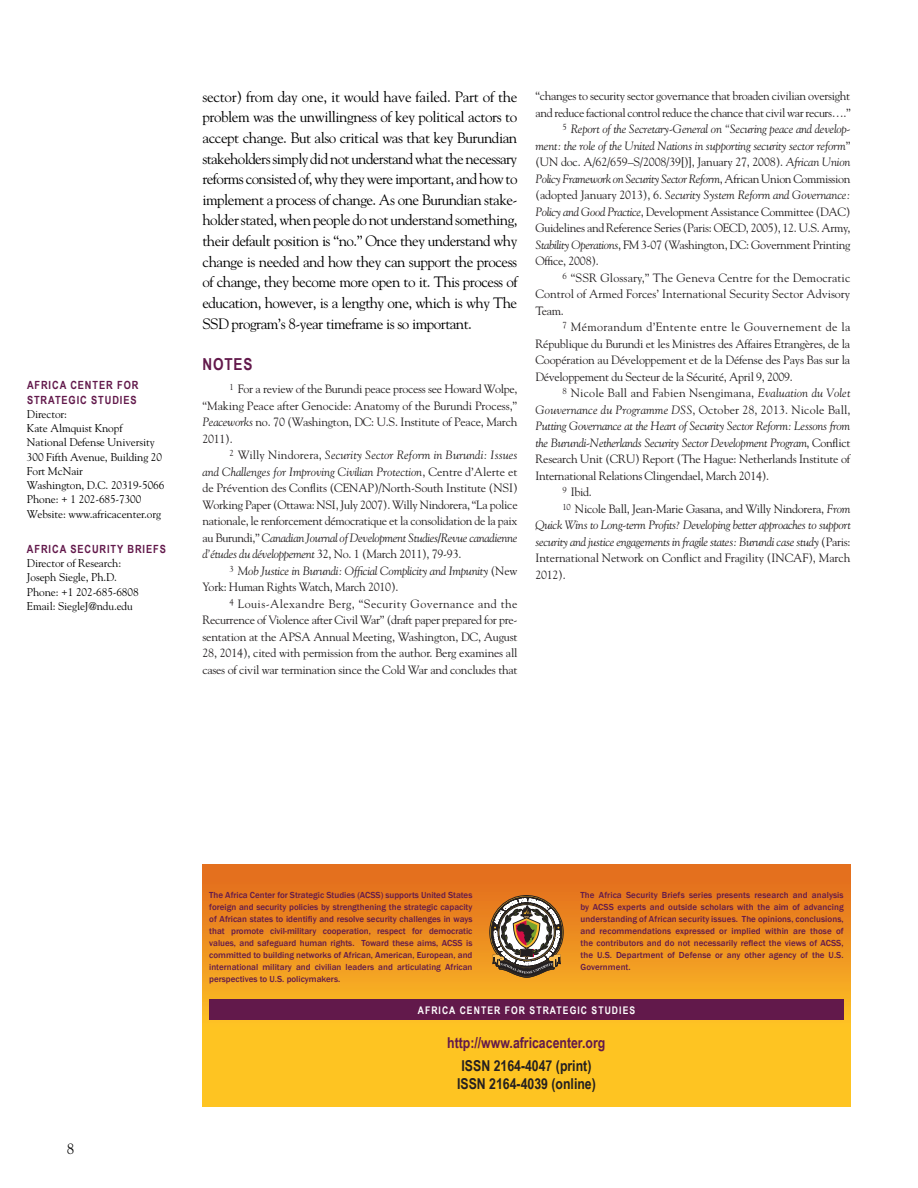
<style>
.page{position:relative;width:918px;height:1188px;background:#fff}
.page>*{position:absolute;margin:0;border:0;box-sizing:border-box;transform-origin:0 0}
.t1{font:700 16.5px "Arial Narrow";color:#62194b}
.t2{font:15px/20.7px "Goudy Std";letter-spacing:-.035em;color:#000;text-align:justify}
.t3{font:700 15px/18px "Arial Narrow";color:#231f20}
.t4{font:700 15px "Arial Narrow";color:#62194b}
.t5{font:12px/16.5px "Goudy Std";letter-spacing:-.025em;color:#231f20;text-align:justify}
.t6{font:italic 12px/16.5px "Goudy Std";letter-spacing:-.02em;color:#231f20}
.t7{font:12px "Goudy Std";letter-spacing:.01em;color:#231f20}
.t8{font:12px "Goudy Std";color:#231f20}
.t9{font:12px "Goudy Std";letter-spacing:.03em;color:#231f20}
.t10{font:11.25px/14.2px "Goudy Std";letter-spacing:-.01em;color:#000}
.t11{font:700 11.25px/15px "Arial Narrow";letter-spacing:.08em;color:#62194b}
.t12{font:700 10.5px "Arial Narrow";letter-spacing:.1em;color:#fff}
.t13{font:500 9px/12px "Franklin Gothic";color:#62194b;text-align:justify}
.s1{font-style:italic}
.s2{font-style:normal}
</style>
<div class="page">
<svg style="left:202px;top:864px;width:648px;height:243px;background:#f2a221"></svg>
<div style="left:209px;top:999px;width:635px;height:20px;background:#62194b"></div>
<svg style="left:490px;top:895px;width:73px;height:82px"></svg>
<p class="t11" style="left:27px;top:377px;width:113px">AFRICA CENTER FOR<br>STRATEGIC STUDIES</p>
<p class="t10" style="left:27px;top:407px;width:139px">Director:<br>Kate Almquist Knopf<br>National Defense University<br>300 Fifth Avenue, Building 20<br>Fort McNair<br>Washington, D.C. 20319-5066<br>Phone: + 1 202-685-7300<br>Website: www.africacenter.org</p>
<p class="t11" style="left:27px;top:541px;width:140px">AFRICA SECURITY BRIEFS</p>
<p class="t10" style="left:27px;top:556px;width:113px">Director of Research:<br>Joseph Siegle, Ph.D.<br>Phone: +1 202-685-6808<br>Email: SiegleJ@ndu.edu</p>
<p class="t2" style="left:202px;top:86px;width:317px">sector) from day one, it would have failed. Part of the problem was the unwillingness of key political actors to accept change. But also critical was that key Burundian stakeholders simply did not understand what the necessary reforms consisted of, why they were important, and how to implement a process of change. As one Burundian stake&shy;holder stated, when people do not understand something, their default position is “no.” Once they understand why change is needed and how they can support the process of change, they become more open to it. This process of education, however, is a lengthy one, which is why The SSD program’s 8-year timeframe is so important.</p>
<h1 class="t1" style="left:202px;top:351px;width:50px">NOTES</h1>
<p class="t5" style="left:203px;top:380px;width:316px;text-indent:27px"><sup>1</sup> For a review of the Burundi peace process see Howard Wolpe, “Making Peace after Genocide: Anatomy of the Burundi Process,” <span class="s1">Peaceworks</span> no. 70 (Washington, DC: U.S. Institute of Peace, March 2011).</p>
<p class="t5" style="left:203px;top:446px;width:317px;text-indent:27px"><sup>2</sup> Willy Nindorera, <span class="s1">Security Sector Reform in Burundi: Issues and Challenges for Improving Civilian Protection</span>, Centre d’Alerte et de Prévention des Conflits (CENAP)/North-South Institute (NSI)<br>Working Paper (Ottawa: NSI, July 2007). Willy Nindorera, “La police nationale, le renforcement démocratique et la consolidation de la paix au Burundi,” <span class="s1">Canadian Journal of Development Studies/Revue canadienne d’études du développement</span> 32, No. 1 (March 2011), 79-93.</p>
<p class="t6" style="left:203px;top:562px;width:316px;text-indent:27px"><sup>3</sup> Mob Justice in Burundi: Official Complicity and Impunity <span class="s2">(New<br>York: Human Rights Watch, March 2010).</span></p>
<p class="t5" style="left:203px;top:595px;width:317px;text-indent:27px"><sup>4</sup> Louis-Alexandre Berg, “Security Governance and the Recurrence of Violence after Civil War” (draft paper prepared for pre&shy;sentation at the APSA Annual Meeting, Washington, DC, August 28, 2014), cited with permission from the author. Berg examines all cases of civil war termination since the Cold War and concludes that</p>
<p class="t5" style="left:536px;top:88px;width:316px">“changes to security sector governance that broaden civilian oversight</p>
<p class="t5" style="left:536px;top:104px;width:317px">and reduce factional control reduce the chance that civil war recurs….”</p>
<p class="t6" style="left:562px;top:121px;width:290px"><sup>5</sup> Report of the Secretary-General on “Securing peace and develop-</p>
<p class="t6" style="left:536px;top:137px;width:316px">ment: the role of the United Nations in supporting security sector reform<span class="s2">”</span></p>
<p class="t5" style="left:536px;top:154px;width:316px">(UN doc. A/62/659–S/2008/39[)], January 27, 2008). <span class="s1">African Union</span></p>
<p class="t6" style="left:536px;top:170px;width:316px">Policy Framework on Security Sector Reform<span class="s2">, African Union Commission</span></p>
<p class="t6" style="left:536px;top:187px;width:316px"><span class="s2">(adopted January 2013), 6.</span> Security System Reform and Governance:</p>
<p class="t5" style="left:536px;top:203px;width:317px"><span class="s1">Policy and Good Practice</span>, Development Assistance Committee (DAC)</p>
<p class="t5" style="left:536px;top:220px;width:316px">Guidelines and Reference Series (Paris: OECD, 2005), 12. U.S. Army,</p>
<p class="t5" style="left:536px;top:236px;width:317px"><span class="s1">Stability Operations</span>, FM 3-07 (Washington, DC: Government Printing</p>
<p class="t5" style="left:536px;top:253px;width:65px">Office, 2008).</p>
<p class="t7" style="left:562px;top:270px;width:289px"><sup>6</sup> “SSR Glossary,” The Geneva Centre for the Democratic</p>
<p class="t8" style="left:536px;top:286px;width:316px">Control of Armed Forces’ International Security Sector Advisory</p>
<p class="t5" style="left:536px;top:302px;width:30px">Team.</p>
<p class="t9" style="left:562px;top:319px;width:289px"><sup>7</sup> Mémorandum d’Entente entre le Gouvernement de la</p>
<p class="t5" style="left:536px;top:335px;width:316px">République du Burundi et les Ministres des Affaires Etrangères, de la</p>
<p class="t5" style="left:536px;top:352px;width:316px">Coopération au Développement et de la Défense des Pays Bas sur la</p>
<p class="t5" style="left:536px;top:368px;width:259px">Développement du Secteur de la Sécurité, April 9, 2009.</p>
<p class="t7" style="left:562px;top:385px;width:289px"><sup>8</sup> Nicole Ball and Fabien Nsengimana, <span class="s1">Evaluation du Volet</span></p>
<p class="t7" style="left:535px;top:402px;width:317px"><span class="s1">Gouvernance du Programme DSS</span>, October 28, 2013. Nicole Ball,</p>
<p class="t6" style="left:535px;top:418px;width:316px">Putting Governance at the Heart of Security Sector Reform: Lessons from</p>
<p class="t6" style="left:535px;top:434px;width:317px">the Burundi-Netherlands Security Sector Development Program<span class="s2">, Conflict</span></p>
<p class="t5" style="left:535px;top:451px;width:316px">Research Unit (CRU) Report (The Hague: Netherlands Institute of</p>
<p class="t5" style="left:535px;top:467px;width:235px">International Relations Clingendael, March 2014).</p>
<p class="t5" style="left:562px;top:484px;width:31px"><sup>9</sup> Ibid.</p>
<p class="t5" style="left:562px;top:500px;width:289px"><sup>10</sup> Nicole Ball, Jean-Marie Gasana, and Willy Nindorera, <span class="s1">From</span></p>
<p class="t6" style="left:536px;top:517px;width:317px">Quick Wins to Long-term Profits? Developing better approaches to support</p>
<p class="t6" style="left:536px;top:533px;width:316px">security and justice engagements in fragile states: Burundi case study <span class="s2">(Paris:</span></p>
<p class="t5" style="left:536px;top:550px;width:316px">International Network on Conflict and Fragility (INCAF), March</p>
<p class="t5" style="left:536px;top:566px;width:32px">2012).</p>
<p class="t2" style="left:67px;top:1138px;width:9px">8</p>
<p class="t13" style="left:209px;top:889px;width:265px">The Africa Center for Strategic Studies (ACSS) supports United States foreign and security policies by strengthening the strategic capacity of African states to identifiy and resolve security challenges in ways that promote civil-military cooperation, respect for democratic values, and safeguard human rights. Toward these aims, ACSS is committed to building networks of African, American, European, and international military and civilian leaders and articulating African perspectives to U.S. policymakers.</p>
<p class="t13" style="left:580px;top:889px;width:265px">The Africa Security Briefs series presents research and analysis by ACSS experts and outside scholars with the aim of advancing understanding of African security issues. The opinions, conclusions, and recommendations expressed or implied within are those of the contributors and do not necessarily reflect the views of ACSS, the U.S. Department of Defense or any other agency of the U.S.<br>Government.</p>
<p class="t12" style="left:418px;top:1002px;width:218px">AFRICA CENTER FOR STRATEGIC STUDIES</p>
<p class="t4" style="left:447px;top:1031px;width:160px">HTTP://WWW.AFRICACENTER.ORG</p>
<p class="t3" style="left:457px;top:1056px;width:140px">ISSN 2164-4047 (PRINT)<br>ISSN 2164-4039 (ONLINE)</p>
</div>
